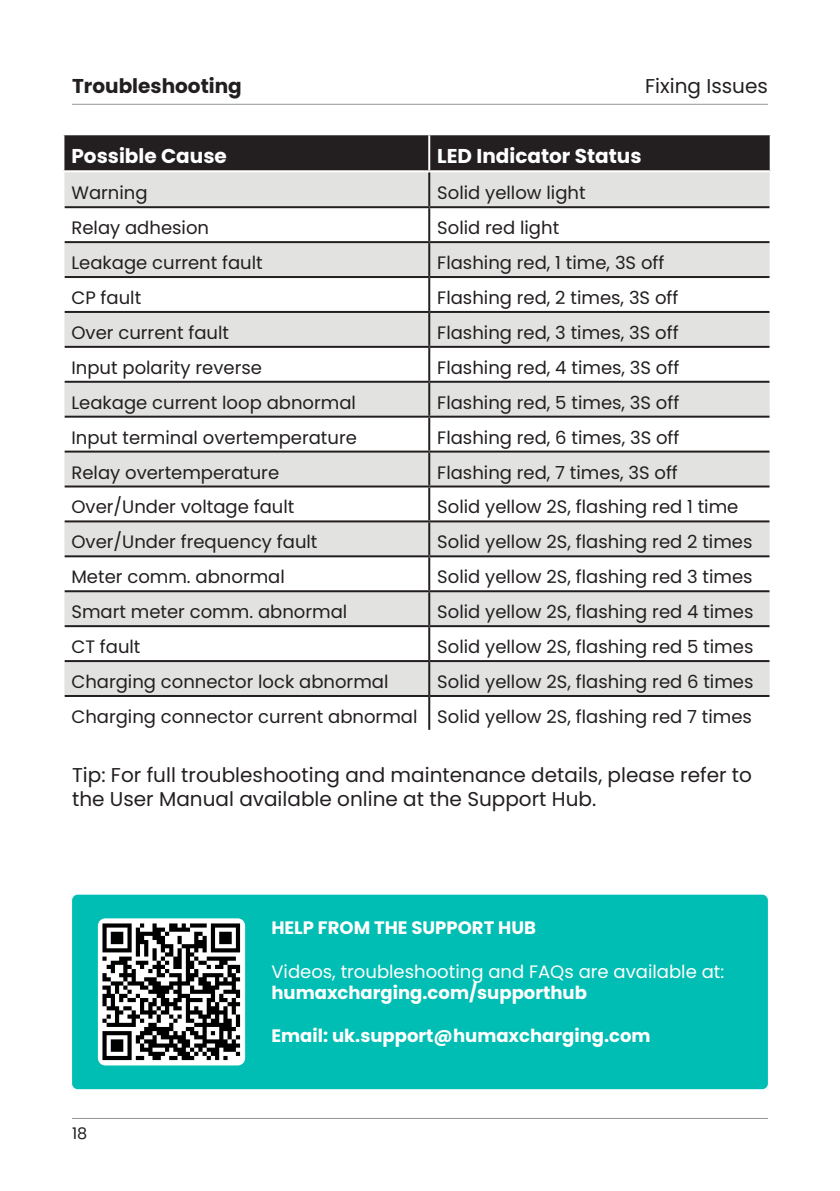
<style>
.page{position:relative;width:840px;height:1191px;background:#fff}
.page>*{position:absolute;margin:0;border:0;box-sizing:border-box;transform-origin:0 0}
.t1{font:20px/24px "Poppins";color:#231f20}
.t2{font:700 20px "Poppins";color:#fff}
.t3{font:700 20px "Poppins";color:#231f20}
.t4{font:18px "Poppins";color:#231f20}
.t5{font:18px/21.6px "Poppins";color:#fff}
.t6{font:700 18px "Poppins";color:#fff}
.t7{font:16px "Poppins";color:#231f20}
.s1{font-weight:700}
</style>
<div class="page">
<hr style="left:72px;top:104px;width:695px;height:1px;background:#939598">
<div style="left:64px;top:135px;width:705px;height:35px;background:#231f20"></div>
<svg style="left:64px;top:172px;width:705px;height:523px;fill:#e2e2e1"></svg>
<hr style="left:428px;top:172px;width:2px;height:34px;background:#231f20">
<hr style="left:64px;top:206px;width:365px;height:2px;background:#231f20">
<hr style="left:429px;top:206px;width:340px;height:2px;background:#231f20">
<hr style="left:428px;top:208px;width:2px;height:33px;background:#231f20">
<hr style="left:64px;top:241px;width:365px;height:2px;background:#231f20">
<hr style="left:429px;top:241px;width:340px;height:2px;background:#231f20">
<hr style="left:428px;top:243px;width:2px;height:33px;background:#231f20">
<hr style="left:64px;top:276px;width:365px;height:2px;background:#231f20">
<hr style="left:429px;top:276px;width:340px;height:2px;background:#231f20">
<hr style="left:428px;top:278px;width:2px;height:33px;background:#231f20">
<hr style="left:64px;top:311px;width:365px;height:2px;background:#231f20">
<hr style="left:429px;top:311px;width:340px;height:2px;background:#231f20">
<hr style="left:428px;top:313px;width:2px;height:33px;background:#231f20">
<hr style="left:64px;top:346px;width:365px;height:2px;background:#231f20">
<hr style="left:429px;top:346px;width:340px;height:2px;background:#231f20">
<hr style="left:428px;top:348px;width:2px;height:33px;background:#231f20">
<hr style="left:64px;top:381px;width:365px;height:2px;background:#231f20">
<hr style="left:429px;top:381px;width:340px;height:2px;background:#231f20">
<hr style="left:428px;top:383px;width:2px;height:33px;background:#231f20">
<hr style="left:64px;top:416px;width:365px;height:2px;background:#231f20">
<hr style="left:429px;top:416px;width:340px;height:2px;background:#231f20">
<hr style="left:428px;top:418px;width:2px;height:32px;background:#231f20">
<hr style="left:64px;top:450px;width:365px;height:2px;background:#231f20">
<hr style="left:429px;top:450px;width:340px;height:2px;background:#231f20">
<hr style="left:428px;top:452px;width:2px;height:33px;background:#231f20">
<hr style="left:64px;top:485px;width:365px;height:2px;background:#231f20">
<hr style="left:429px;top:485px;width:340px;height:2px;background:#231f20">
<hr style="left:428px;top:487px;width:2px;height:33px;background:#231f20">
<hr style="left:64px;top:520px;width:365px;height:2px;background:#231f20">
<hr style="left:429px;top:520px;width:340px;height:2px;background:#231f20">
<hr style="left:428px;top:522px;width:2px;height:33px;background:#231f20">
<hr style="left:64px;top:555px;width:365px;height:2px;background:#231f20">
<hr style="left:429px;top:555px;width:340px;height:2px;background:#231f20">
<hr style="left:428px;top:557px;width:2px;height:33px;background:#231f20">
<hr style="left:64px;top:590px;width:365px;height:2px;background:#231f20">
<hr style="left:429px;top:590px;width:340px;height:2px;background:#231f20">
<hr style="left:428px;top:592px;width:2px;height:33px;background:#231f20">
<hr style="left:64px;top:625px;width:365px;height:2px;background:#231f20">
<hr style="left:429px;top:625px;width:340px;height:2px;background:#231f20">
<hr style="left:428px;top:627px;width:2px;height:33px;background:#231f20">
<hr style="left:64px;top:660px;width:365px;height:2px;background:#231f20">
<hr style="left:429px;top:660px;width:340px;height:2px;background:#231f20">
<hr style="left:428px;top:662px;width:2px;height:33px;background:#231f20">
<hr style="left:64px;top:695px;width:365px;height:2px;background:#231f20">
<hr style="left:429px;top:695px;width:340px;height:2px;background:#231f20">
<hr style="left:428px;top:697px;width:2px;height:33px;background:#231f20">
<hr style="left:428px;top:135px;width:2px;height:35px;background:#fff">
<div style="left:72px;top:894px;width:695px;height:195px;background:#00beb3;border-radius:6px"></div>
<hr style="left:72px;top:1118px;width:695px;height:1px;background:#939598">
<div style="left:98px;top:918px;width:147px;height:147px;background:#fff;border-radius:7px"></div>
<img style="left:103px;top:923px;width:137px;height:137px">
<p class="t3" style="left:72px;top:74px;width:171px">Troubleshooting</p>
<p class="t1" style="left:644px;top:74px;width:124px">Fixing Issues</p>
<p class="t2" style="left:71px;top:145px;width:157px">Possible Cause</p>
<p class="t2" style="left:437px;top:145px;width:206px">LED Indicator Status</p>
<p class="t4" style="left:71px;top:182px;width:78px">Warning</p>
<p class="t4" style="left:437px;top:182px;width:150px">Solid yellow light</p>
<p class="t4" style="left:71px;top:217px;width:139px">Relay adhesion</p>
<p class="t4" style="left:437px;top:217px;width:123px">Solid red light</p>
<p class="t4" style="left:71px;top:252px;width:193px">Leakage current fault</p>
<p class="t4" style="left:437px;top:252px;width:228px">Flashing red, 1 time, 3S off</p>
<p class="t4" style="left:71px;top:287px;width:71px">CP fault</p>
<p class="t4" style="left:437px;top:287px;width:242px">Flashing red, 2 times, 3S off</p>
<p class="t4" style="left:71px;top:322px;width:159px">Over current fault</p>
<p class="t4" style="left:437px;top:322px;width:243px">Flashing red, 3 times, 3S off</p>
<p class="t4" style="left:71px;top:357px;width:192px">Input polarity reverse</p>
<p class="t4" style="left:437px;top:357px;width:243px">Flashing red, 4 times, 3S off</p>
<p class="t4" style="left:71px;top:392px;width:286px">Leakage current loop abnormal</p>
<p class="t4" style="left:437px;top:392px;width:243px">Flashing red, 5 times, 3S off</p>
<p class="t4" style="left:71px;top:427px;width:287px">Input terminal overtemperature</p>
<p class="t4" style="left:437px;top:427px;width:243px">Flashing red, 6 times, 3S off</p>
<p class="t4" style="left:71px;top:462px;width:209px">Relay overtemperature</p>
<p class="t4" style="left:437px;top:462px;width:242px">Flashing red, 7 times, 3S off</p>
<p class="t4" style="left:71px;top:497px;width:224px">Over/Under voltage fault</p>
<p class="t4" style="left:437px;top:497px;width:302px">Solid yellow 2S, flashing red 1 time</p>
<p class="t4" style="left:71px;top:531px;width:247px">Over/Under frequency fault</p>
<p class="t4" style="left:437px;top:531px;width:316px">Solid yellow 2S, flashing red 2 times</p>
<p class="t4" style="left:71px;top:566px;width:215px">Meter comm. abnormal</p>
<p class="t4" style="left:437px;top:566px;width:317px">Solid yellow 2S, flashing red 3 times</p>
<p class="t4" style="left:71px;top:601px;width:277px">Smart meter comm. abnormal</p>
<p class="t4" style="left:437px;top:601px;width:317px">Solid yellow 2S, flashing red 4 times</p>
<p class="t4" style="left:71px;top:636px;width:71px">CT fault</p>
<p class="t4" style="left:437px;top:636px;width:317px">Solid yellow 2S, flashing red 5 times</p>
<p class="t4" style="left:71px;top:671px;width:318px">Charging connector lock abnormal</p>
<p class="t4" style="left:437px;top:671px;width:317px">Solid yellow 2S, flashing red 6 times</p>
<p class="t4" style="left:71px;top:706px;width:347px">Charging connector current abnormal</p>
<p class="t4" style="left:437px;top:706px;width:316px">Solid yellow 2S, flashing red 7 times</p>
<p class="t1" style="left:72px;top:763px;width:681px">Tip: For full troubleshooting and maintenance details, please refer to the User Manual available online at the Support Hub.</p>
<p class="t7" style="left:72px;top:1124px;width:17px">18</p>
<p class="t6" style="left:271px;top:917px;width:266px">HELP FROM THE SUPPORT HUB</p>
<p class="t5" style="left:271px;top:960px;width:454px">Videos, troubleshooting and FAQs are available at: <span class="s1">humaxcharging.com/supporthub</span></p>
<p class="t6" style="left:271px;top:1025px;width:380px">Email: uk.support@humaxcharging.com</p>
</div>
